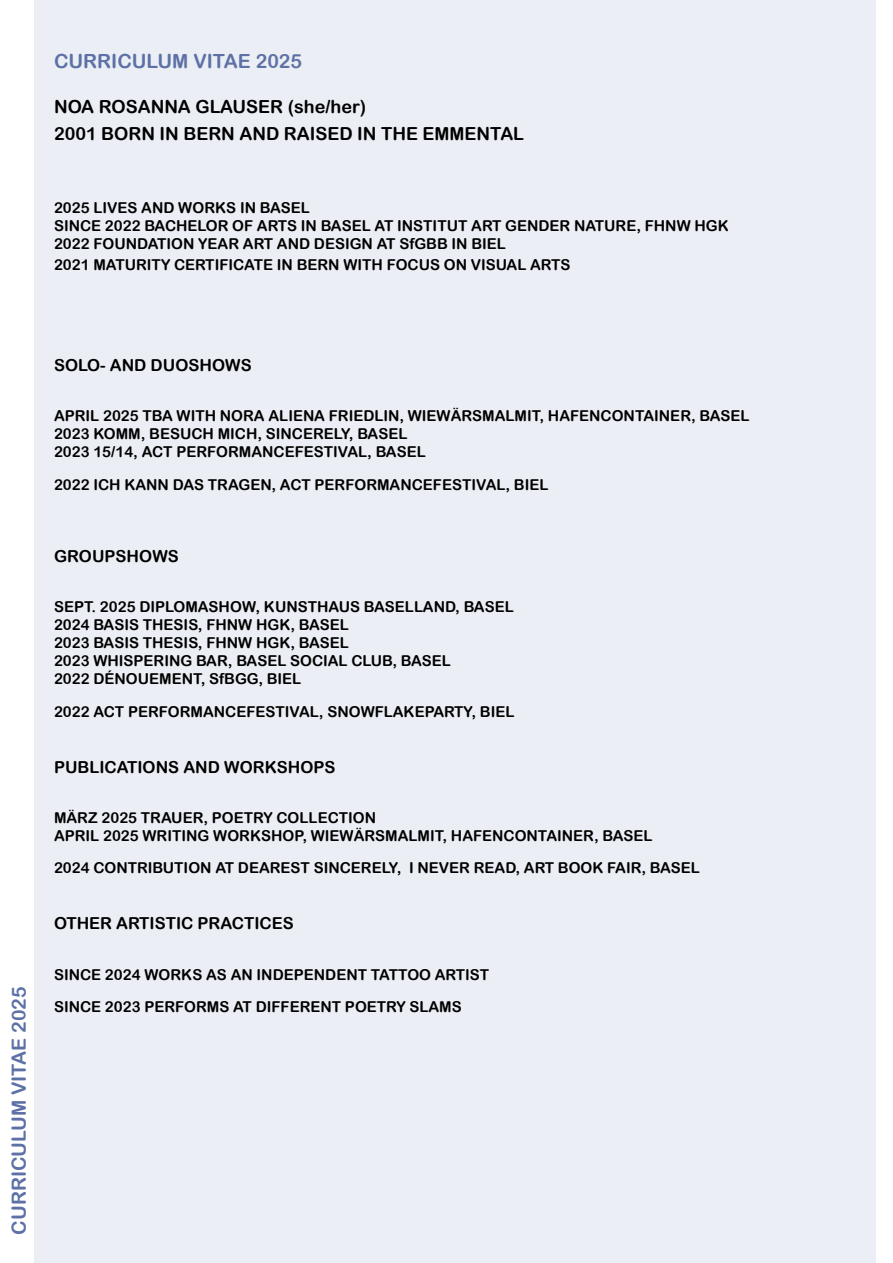
<style>
.page{position:relative;width:893px;height:1263px;background:#fff}
.page>*{position:absolute;margin:0;border:0;box-sizing:border-box;transform-origin:0 0}
.t1{font:19.5px "Arial Rounded MT Bold";color:#5d71a6}
.t2{font:18px "Arial Rounded MT Bold";color:#000}
.t3{font:16.5px "Arial Rounded MT Bold";color:#000}
.t4{font:15px "Arial Rounded MT Bold";color:#000}
</style>
<div class="page">
<div style="left:34px;top:0;width:842px;height:1263px;background:#ebeef4"></div>
<p class="t1" style="left:54px;top:50px;width:250px">CURRICULUM VITAE 2025</p>
<p class="t2" style="left:54px;top:96px;width:314px">NOA ROSANNA GLAUSER (she/her)</p>
<p class="t2" style="left:54px;top:123px;width:472px">2001 BORN IN BERN AND RAISED IN THE EMMENTAL</p>
<p class="t4" style="left:54px;top:198px;width:257px">2025 LIVES AND WORKS IN BASEL</p>
<p class="t4" style="left:54px;top:216px;width:676px">SINCE 2022 BACHELOR OF ARTS IN BASEL AT INSTITUT ART GENDER NATURE, FHNW HGK</p>
<p class="t4" style="left:54px;top:234px;width:453px">2022 FOUNDATION YEAR ART AND DESIGN AT SfGBB IN BIEL</p>
<p class="t4" style="left:54px;top:256px;width:518px">2021 MATURITY CERTIFICATE IN BERN WITH FOCUS ON VISUAL ARTS</p>
<p class="t1" style="left:7px;top:1234px;width:250px;rotate:-90deg">CURRICULUM VITAE 2025</p>
<p class="t3" style="left:54px;top:355px;width:199px">SOLO- AND DUOSHOWS</p>
<p class="t4" style="left:54px;top:407px;width:697px">APRIL 2025 TBA WITH NORA ALIENA FRIEDLIN, WIEWÄRSMALMIT, HAFENCONTAINER, BASEL</p>
<p class="t4" style="left:54px;top:425px;width:355px">2023 KOMM, BESUCH MICH, SINCERELY, BASEL</p>
<p class="t4" style="left:54px;top:443px;width:373px">2023 15/14, ACT PERFORMANCEFESTIVAL, BASEL</p>
<p class="t4" style="left:54px;top:476px;width:496px">2022 ICH KANN DAS TRAGEN, ACT PERFORMANCEFESTIVAL, BIEL</p>
<p class="t3" style="left:54px;top:546px;width:126px">GROUPSHOWS</p>
<p class="t4" style="left:54px;top:598px;width:461px">SEPT. 2025 DIPLOMASHOW, KUNSTHAUS BASELLAND, BASEL</p>
<p class="t4" style="left:54px;top:616px;width:296px">2024 BASIS THESIS, FHNW HGK, BASEL</p>
<p class="t4" style="left:54px;top:634px;width:296px">2023 BASIS THESIS, FHNW HGK, BASEL</p>
<p class="t4" style="left:54px;top:652px;width:398px">2023 WHISPERING BAR, BASEL SOCIAL CLUB, BASEL</p>
<p class="t4" style="left:54px;top:670px;width:249px">2022 DÉNOUEMENT, SfBGG, BIEL</p>
<p class="t4" style="left:54px;top:702px;width:462px">2022 ACT PERFORMANCEFESTIVAL, SNOWFLAKEPARTY, BIEL</p>
<p class="t3" style="left:54px;top:757px;width:283px">PUBLICATIONS AND WORKSHOPS</p>
<p class="t4" style="left:54px;top:809px;width:324px">MÄRZ 2025 TRAUER, POETRY COLLECTION</p>
<p class="t4" style="left:54px;top:827px;width:600px">APRIL 2025 WRITING WORKSHOP, WIEWÄRSMALMIT, HAFENCONTAINER, BASEL</p>
<p class="t4" style="left:54px;top:859px;width:647px">2024 CONTRIBUTION AT DEAREST SINCERELY, I NEVER READ, ART BOOK FAIR, BASEL</p>
<p class="t3" style="left:54px;top:913px;width:241px">OTHER ARTISTIC PRACTICES</p>
<p class="t4" style="left:54px;top:965px;width:437px">SINCE 2024 WORKS AS AN INDEPENDENT TATTOO ARTIST</p>
<p class="t4" style="left:54px;top:998px;width:409px">SINCE 2023 PERFORMS AT DIFFERENT POETRY SLAMS</p>
</div>
